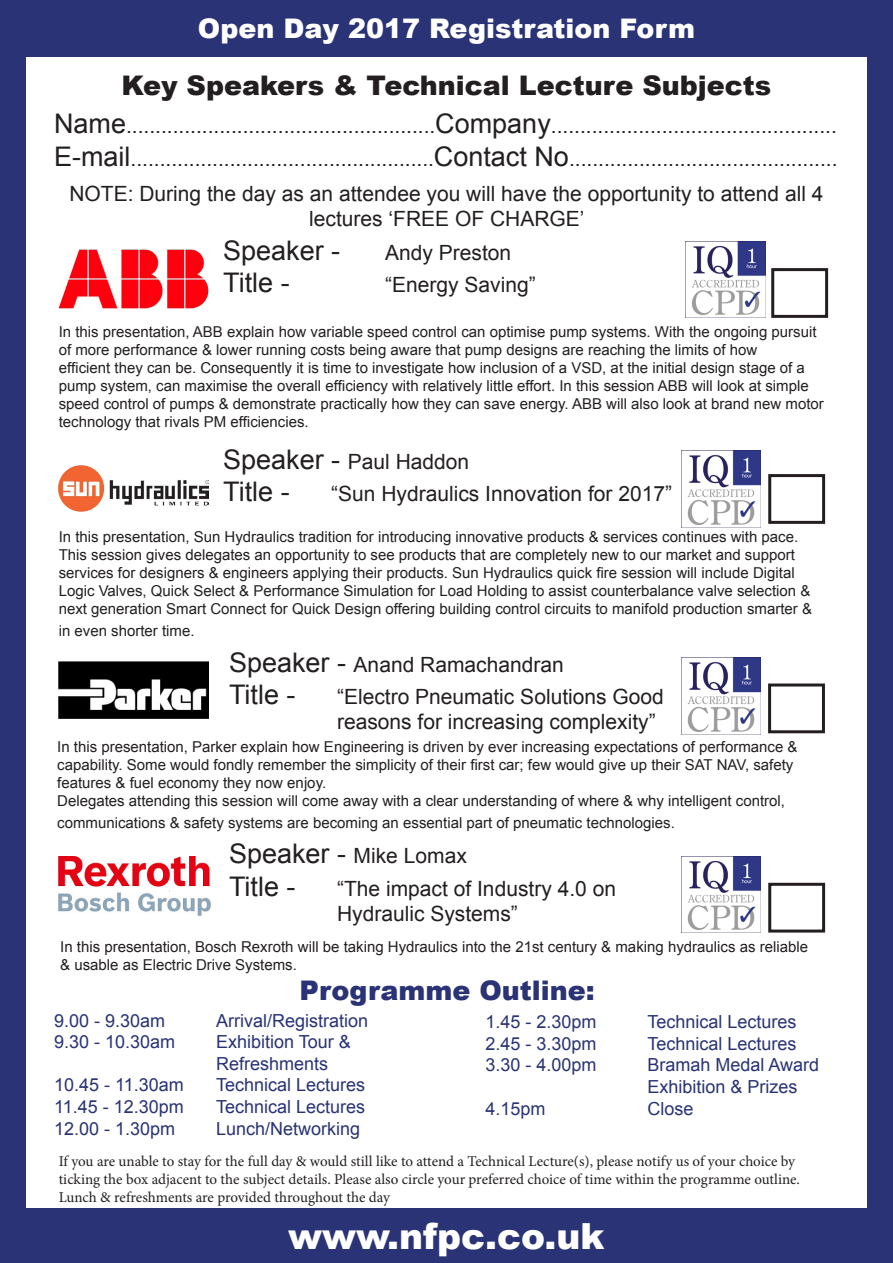
<style>
.page{position:relative;width:893px;height:1263px;background:#fff}
.page>*{position:absolute;margin:0;border:0;box-sizing:border-box;transform-origin:0 0}
.t1{font:900 36px "Arial";color:#fff}
.t2{font:900 27px "Arial";color:#231f20}
.t3{font:27px "Arial";color:#231f20}
.t4{font:900 27px "Arial";color:#fff}
.t5{font:900 27px "Arial";color:#293375}
.t6{font:21px/25.2px "Arial";color:#231f20}
.t7{font:18px/21.6px "Arial";color:#293375}
.t8{font:15px/18px "Arial";color:#231f20}
.t9{font:15px/18px "Minion Pro";color:#231f20}
.s1{font-size:27px}
</style>
<div class="page">
<div style="left:0;top:0;width:893px;height:57px;background:#293375"></div>
<img style="left:59px;top:249px;width:150px;height:60px">
<img style="left:59px;top:856px;width:152px;height:60px">
<img style="left:59px;top:465px;width:150px;height:46px">
<img style="left:59px;top:662px;width:150px;height:57px">
<div style="left:771px;top:268px;width:57px;height:50px;border:3px solid #231f20"></div>
<div style="left:768px;top:474px;width:57px;height:50px;border:3px solid #231f20"></div>
<div style="left:768px;top:683px;width:57px;height:50px;border:3px solid #231f20"></div>
<div style="left:768px;top:883px;width:57px;height:49px;border:3px solid #231f20"></div>
<div style="left:0;top:0;width:26px;height:1263px;background:#293375"></div>
<div style="left:867px;top:0;width:26px;height:1263px;background:#293375"></div>
<div style="left:26px;top:1209px;width:841px;height:54px;background:#293375"></div>
<img style="left:686px;top:241px;width:79px;height:77px">
<img style="left:681px;top:658px;width:80px;height:76px">
<img style="left:681px;top:451px;width:80px;height:76px">
<img style="left:681px;top:856px;width:80px;height:76px">
<p class="t4" style="left:198px;top:8px;width:498px">Open Day 2017 Registration Form</p>
<p class="t2" style="left:122px;top:66px;width:651px">Key Speakers &amp; Technical Lecture Subjects</p>
<p class="t6" style="left:54px;top:110px;width:785px;line-height:32.4px"><span class="s1">Name</span>.....................................................<span class="s1">Company</span>.................................................<br><span class="s1">E-mail</span>....................................................<span class="s1">Contact No</span>..............................................</p>
<p class="t6" style="left:69px;top:181px;width:756px;text-align:center">NOTE: During the day as an attendee you will have the opportunity to attend all 4 lectures ‘FREE OF CHARGE’</p>
<p class="t3" style="left:223px;top:233px;width:119px">Speaker -</p>
<p class="t6" style="left:385px;top:240px;width:128px">Andy Preston</p>
<p class="t3" style="left:223px;top:265px;width:68px">Title -</p>
<p class="t6" style="left:385px;top:272px;width:152px">“Energy Saving”</p>
<p class="t8" style="left:59px;top:323px;width:767px">In this presentation, ABB explain how variable speed control can optimise pump systems. With the ongoing pursuit of more performance &amp; lower running costs being aware that pump designs are reaching the limits of how<br>efficient they can be. Consequently it is time to investigate how inclusion of a VSD, at the initial design stage of a pump system, can maximise the overall efficiency with relatively little effort. In this session ABB will look at simple speed control of pumps &amp; demonstrate practically how they can save energy. ABB will also look at brand new motor technology that rivals PM efficiencies.</p>
<p class="t6" style="left:223px;top:449px;width:247px"><span class="s1">Speaker -</span> Paul Haddon</p>
<p class="t3" style="left:223px;top:474px;width:68px">Title -</p>
<p class="t6" style="left:331px;top:482px;width:342px">“Sun Hydraulics Innovation for 2017”</p>
<p class="t8" style="left:59px;top:528px;width:741px">In this presentation, Sun Hydraulics tradition for introducing innovative products &amp; services continues with pace.</p>
<p class="t8" style="left:59px;top:546px;width:755px">This session gives delegates an opportunity to see products that are completely new to our market and support services for designers &amp; engineers applying their products. Sun Hydraulics quick fire session will include Digital Logic Valves, Quick Select &amp; Performance Simulation for Load Holding to assist counterbalance valve selection &amp; next generation Smart Connect for Quick Design offering building control circuits to manifold production smarter &amp;</p>
<p class="t8" style="left:59px;top:622px;width:137px">in even shorter time.</p>
<p class="t6" style="left:229px;top:652px;width:336px"><span class="s1">Speaker -</span> Anand Ramachandran</p>
<p class="t3" style="left:229px;top:677px;width:68px">Title -</p>
<p class="t6" style="left:337px;top:684px;width:328px">“Electro Pneumatic Solutions Good reasons for increasing complexity”</p>
<p class="t8" style="left:57px;top:738px;width:742px">In this presentation, Parker explain how Engineering is driven by ever increasing expectations of performance &amp; capability. Some would fondly remember the simplicity of their first car; few would give up their SAT NAV, safety features &amp; fuel economy they now enjoy.</p>
<p class="t8" style="left:57px;top:790px;width:729px;line-height:21.6px">Delegates attending this session will come away with a clear understanding of where &amp; why intelligent control, communications &amp; safety systems are becoming an essential part of pneumatic technologies.</p>
<p class="t6" style="left:229px;top:843px;width:239px"><span class="s1">Speaker -</span> Mike Lomax</p>
<p class="t3" style="left:229px;top:868px;width:68px">Title -</p>
<p class="t6" style="left:337px;top:876px;width:280px">“The impact of Industry 4.0 on</p>
<p class="t6" style="left:337px;top:901px;width:182px">Hydraulic Systems”</p>
<p class="t8" style="left:60px;top:938px;width:749px">In this presentation, Bosch Rexroth will be taking Hydraulics into the 21st century &amp; making hydraulics as reliable &amp; usable as Electric Drive Systems.</p>
<p class="t5" style="left:300px;top:971px;width:297px">Programme Outline:</p>
<p class="t7" style="left:54px;top:1010px;width:113px">9.00 - 9.30am</p>
<p class="t7" style="left:216px;top:1010px;width:154px">Arrival/Registration</p>
<p class="t7" style="left:54px;top:1031px;width:123px">9.30 - 10.30am</p>
<p class="t7" style="left:216px;top:1031px;width:136px">Exhibition Tour &amp;<br>Refreshments</p>
<p class="t7" style="left:54px;top:1074px;width:131px">10.45 - 11.30am</p>
<p class="t7" style="left:216px;top:1074px;width:151px">Technical Lectures</p>
<p class="t7" style="left:54px;top:1096px;width:131px">11.45 - 12.30pm</p>
<p class="t7" style="left:216px;top:1096px;width:151px">Technical Lectures</p>
<p class="t7" style="left:54px;top:1118px;width:123px">12.00 - 1.30pm</p>
<p class="t7" style="left:216px;top:1118px;width:146px">Lunch/Networking</p>
<p class="t7" style="left:485px;top:1011px;width:113px">1.45 - 2.30pm</p>
<p class="t7" style="left:647px;top:1011px;width:151px">Technical Lectures</p>
<p class="t7" style="left:485px;top:1033px;width:113px">2.45 - 3.30pm</p>
<p class="t7" style="left:647px;top:1033px;width:151px">Technical Lectures</p>
<p class="t7" style="left:485px;top:1054px;width:113px">3.30 - 4.00pm</p>
<p class="t7" style="left:647px;top:1054px;width:173px">Bramah Medal Award</p>
<p class="t7" style="left:647px;top:1076px;width:152px">Exhibition &amp; Prizes</p>
<p class="t7" style="left:485px;top:1097px;width:62px">4.15pm</p>
<p class="t7" style="left:647px;top:1097px;width:48px">Close</p>
<p class="t9" style="left:59px;top:1152px;width:743px">If you are unable to stay for the full day &amp; would still like to attend a Technical Lecture(s), please notify us of your choice by ticking the box adjacent to the subject details. Please also circle your preferred choice of time within the programme outline.<br>Lunch &amp; refreshments are provided throughout the day</p>
<p class="t1" style="left:288px;top:1210px;width:318px">www.nfpc.co.uk</p>
</div>
